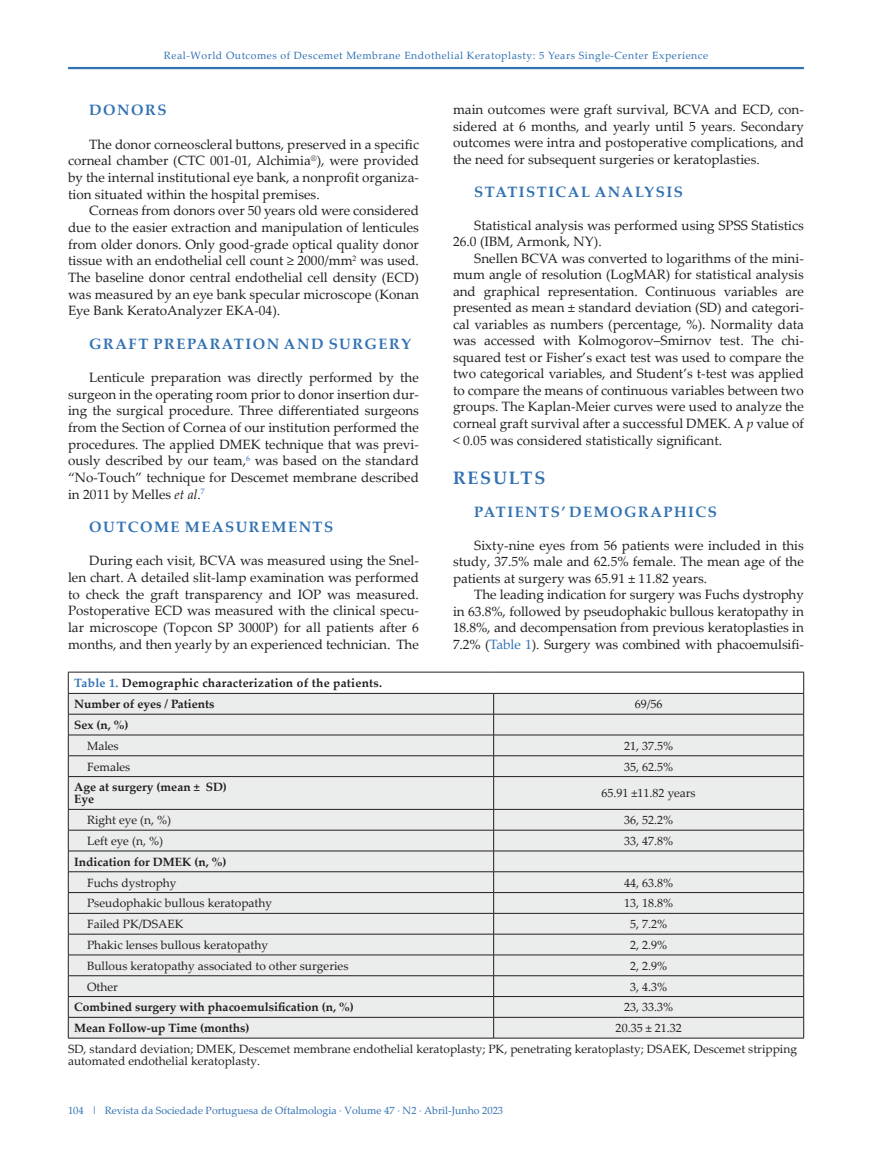
<style>
.page{position:relative;width:872px;height:1170px;background:#fff}
.page>*{position:absolute;margin:0;border:0;box-sizing:border-box;transform-origin:0 0}
.t1{font:700 18px "Palatino Linotype";letter-spacing:.1em;color:#3272b3}
.t2{font:700 15px "Palatino Linotype";letter-spacing:.1em;color:#3272b3}
.t3{font:13.5px/16.6px "Palatino Linotype";color:#231f20;text-align:justify}
.t4{font:12px/20.7px "Palatino Linotype";color:#231f20}
.t5{font:700 12px/12px "Palatino Linotype";color:#231f20}
.t6{font:700 12px/21px "Palatino Linotype";letter-spacing:.02em;color:#231f20}
.t7{font:10.5px "Palatino Linotype";letter-spacing:.05em;color:#3272b3}
.t8{font:10.5px "Palatino Linotype";color:#3272b3}
.s1{font-style:italic}
.s2{color:#3272b3}
</style>
<div class="page">
<hr style="left:68px;top:67px;width:736px;height:2px;background:#3272b3">
<div style="left:69px;top:694px;width:734px;height:343px;background:#ebecec"></div>
<hr style="left:68px;top:671px;width:425px;height:1px;background:#231f20">
<hr style="left:493px;top:671px;width:311px;height:1px;background:#231f20">
<hr style="left:68px;top:693px;width:425px;height:1px;background:#231f20">
<hr style="left:493px;top:693px;width:311px;height:1px;background:#231f20">
<hr style="left:68px;top:714px;width:425px;height:1px;background:#231f20">
<hr style="left:493px;top:714px;width:311px;height:1px;background:#231f20">
<hr style="left:68px;top:734px;width:425px;height:1px;background:#231f20">
<hr style="left:493px;top:734px;width:311px;height:1px;background:#231f20">
<hr style="left:68px;top:755px;width:425px;height:1px;background:#231f20">
<svg style="left:68px;top:672px;width:1px;height:104px"></svg>
<hr style="left:493px;top:755px;width:311px;height:1px;background:#231f20">
<svg style="left:493px;top:693px;width:1px;height:83px"></svg>
<svg style="left:803px;top:672px;width:1px;height:104px"></svg>
<hr style="left:68px;top:776px;width:425px;height:1px;background:#231f20">
<hr style="left:68px;top:776px;width:1px;height:33px;background:#231f20">
<hr style="left:493px;top:776px;width:311px;height:1px;background:#231f20">
<hr style="left:493px;top:776px;width:1px;height:33px;background:#231f20">
<hr style="left:803px;top:776px;width:1px;height:33px;background:#231f20">
<hr style="left:68px;top:809px;width:425px;height:1px;background:#231f20">
<hr style="left:493px;top:809px;width:311px;height:1px;background:#231f20">
<hr style="left:68px;top:829px;width:425px;height:1px;background:#231f20">
<hr style="left:493px;top:829px;width:311px;height:1px;background:#231f20">
<hr style="left:68px;top:850px;width:425px;height:1px;background:#231f20">
<hr style="left:493px;top:850px;width:311px;height:1px;background:#231f20">
<hr style="left:68px;top:871px;width:425px;height:1px;background:#231f20">
<hr style="left:493px;top:871px;width:311px;height:1px;background:#231f20">
<hr style="left:68px;top:892px;width:425px;height:1px;background:#231f20">
<hr style="left:493px;top:892px;width:311px;height:1px;background:#231f20">
<hr style="left:68px;top:913px;width:425px;height:1px;background:#231f20">
<hr style="left:493px;top:913px;width:311px;height:1px;background:#231f20">
<hr style="left:68px;top:933px;width:425px;height:1px;background:#231f20">
<hr style="left:493px;top:933px;width:311px;height:1px;background:#231f20">
<hr style="left:68px;top:954px;width:425px;height:1px;background:#231f20">
<hr style="left:493px;top:954px;width:311px;height:1px;background:#231f20">
<hr style="left:68px;top:975px;width:425px;height:1px;background:#231f20">
<hr style="left:493px;top:975px;width:311px;height:1px;background:#231f20">
<hr style="left:68px;top:996px;width:425px;height:1px;background:#231f20">
<hr style="left:493px;top:996px;width:311px;height:1px;background:#231f20">
<hr style="left:68px;top:1016px;width:425px;height:1px;background:#231f20">
<svg style="left:68px;top:809px;width:1px;height:228px"></svg>
<hr style="left:493px;top:1016px;width:311px;height:1px;background:#231f20">
<svg style="left:493px;top:809px;width:1px;height:228px"></svg>
<svg style="left:803px;top:809px;width:1px;height:228px"></svg>
<hr style="left:68px;top:1037px;width:425px;height:1px;background:#231f20">
<hr style="left:493px;top:1037px;width:311px;height:1px;background:#231f20">
<p class="t7" style="left:164px;top:48px;width:545px">Real-World Outcomes of Descemet Membrane Endothelial Keratoplasty: 5 Years Single-Center Experience</p>
<p class="t2" style="left:89px;top:99px;width:28px">Donors</p>
<p class="t3" style="left:68px;top:135px;width:352px;text-indent:21px">The donor corneoscleral buttons, preserved in a specific corneal chamber (CTC 001-01, Alchimia<sup>®</sup>), were provided by the internal institutional eye bank, a nonprofit organiza&shy;tion situated within the hospital premises.</p>
<p class="t3" style="left:68px;top:202px;width:352px;text-indent:21px">Corneas from donors over 50 years old were considered due to the easier extraction and manipulation of lenticules from older donors. Only good-grade optical quality donor tissue with an endothelial cell count ≥ 2000/mm<sup>2</sup> was used.<br>The baseline donor central endothelial cell density (ECD) was measured by an eye bank specular microscope (Konan Eye Bank KeratoAnalyzer EKA-04).</p>
<p class="t2" style="left:89px;top:333px;width:27px">Graft</p>
<p class="t2" style="left:154px;top:333px;width:24px">Preparation</p>
<p class="t2" style="left:284px;top:333px;width:14px">and</p>
<p class="t2" style="left:329px;top:333px;width:24px">Surgery</p>
<p class="t3" style="left:68px;top:368px;width:352px;text-indent:21px">Lenticule preparation was directly performed by the surgeon in the operating room prior to donor insertion dur&shy;ing the surgical procedure. Three differentiated surgeons from the Section of Cornea of our institution performed the procedures. The applied DMEK technique that was previ&shy;ously described by our team,<sup>6</sup> was based on the standard “No-Touch” technique for Descemet membrane described in 2011 by Melles <span class="s1">et al</span>.<sup>7</sup></p>
<p class="t2" style="left:89px;top:516px;width:28px">Outcome</p>
<p class="t2" style="left:185px;top:516px;width:30px">Measurements</p>
<p class="t3" style="left:68px;top:552px;width:352px;text-indent:21px">During each visit, BCVA was measured using the Snel&shy;len chart. A detailed slit-lamp examination was performed to check the graft transparency and IOP was measured.<br>Postoperative ECD was measured with the clinical specu&shy;lar microscope (Topcon SP 3000P) for all patients after 6 months, and then yearly by an experienced technician. The</p>
<p class="t6" style="left:74px;top:672px;width:309px"><span class="s2">Table 1.</span> Demographic characterization of the patients.<br>Number of eyes / Patients</p>
<p class="t3" style="left:453px;top:101px;width:352px">main outcomes were graft survival, BCVA and ECD, con&shy;sidered at 6 months, and yearly until 5 years. Secondary outcomes were intra and postoperative complications, and the need for subsequent surgeries or keratoplasties.</p>
<p class="t2" style="left:474px;top:181px;width:23px">Statistical</p>
<p class="t2" style="left:595px;top:181px;width:25px">Analysis</p>
<p class="t3" style="left:453px;top:216px;width:352px;text-indent:21px">Statistical analysis was performed using SPSS Statistics<br>26.0 (IBM, Armonk, NY).</p>
<p class="t3" style="left:453px;top:249px;width:352px;text-indent:21px">Snellen BCVA was converted to logarithms of the mini&shy;mum angle of resolution (LogMAR) for statistical analysis and graphical representation. Continuous variables are presented as mean ± standard deviation (SD) and categori&shy;cal variables as numbers (percentage, %). Normality data was accessed with Kolmogorov–Smirnov test. The chi&shy;squared test or Fisher’s exact test was used to compare the two categorical variables, and Student’s t-test was applied to compare the means of continuous variables between two groups. The Kaplan-Meier curves were used to analyze the corneal graft survival after a successful DMEK. A <span class="s1">p</span> value of &lt; 0.05 was considered statistically significant.</p>
<h1 class="t1" style="left:453px;top:464px;width:94px">RESULTS</h1>
<p class="t2" style="left:474px;top:500px;width:22px">Patients</p>
<p class="t2" style="left:561px;top:500px;width:35px">’ Demographics</p>
<p class="t3" style="left:453px;top:536px;width:352px;text-indent:21px">Sixty-nine eyes from 56 patients were included in this study, 37.5% male and 62.5% female. The mean age of the patients at surgery was 65.91 ± 11.82 years.</p>
<p class="t3" style="left:453px;top:585px;width:352px;text-indent:21px">The leading indication for surgery was Fuchs dystrophy in 63.8%, followed by pseudophakic bullous keratopathy in 18.8%, and decompensation from previous keratoplasties in 7.2% (<span class="s2">Table 1</span>). Surgery was combined with phacoemulsifi-</p>
<p class="t4" style="left:635px;top:693px;width:29px">69/56</p>
<p class="t5" style="left:74px;top:718px;width:56px">Sex (n, %)</p>
<p class="t4" style="left:87px;top:734px;width:33px">Males</p>
<p class="t4" style="left:624px;top:734px;width:51px">21, 37.5%</p>
<p class="t4" style="left:87px;top:755px;width:45px">Females</p>
<p class="t4" style="left:624px;top:755px;width:51px">35, 62.5%</p>
<p class="t5" style="left:74px;top:780px;width:154px">Age at surgery (mean ± SD)<br>Eye</p>
<p class="t4" style="left:601px;top:782px;width:96px">65.91 ±11.82 years</p>
<p class="t4" style="left:87px;top:809px;width:86px">Right eye (n, %)</p>
<p class="t4" style="left:624px;top:809px;width:51px">36, 52.2%</p>
<p class="t4" style="left:87px;top:830px;width:78px">Left eye (n, %)</p>
<p class="t4" style="left:624px;top:830px;width:51px">33, 47.8%</p>
<p class="t5" style="left:74px;top:855px;width:154px">Indication for DMEK (n, %)</p>
<p class="t4" style="left:87px;top:871px;width:91px">Fuchs dystrophy</p>
<p class="t4" style="left:624px;top:871px;width:51px">44, 63.8%</p>
<p class="t4" style="left:87px;top:892px;width:187px">Pseudophakic bullous keratopathy</p>
<p class="t4" style="left:624px;top:892px;width:51px">13, 18.8%</p>
<p class="t4" style="left:87px;top:913px;width:98px">Failed PK/DSAEK</p>
<p class="t4" style="left:630px;top:913px;width:39px">5, 7.2%</p>
<p class="t4" style="left:87px;top:933px;width:183px">Phakic lenses bullous keratopathy</p>
<p class="t4" style="left:630px;top:933px;width:39px">2, 2.9%</p>
<p class="t4" style="left:87px;top:954px;width:263px">Bullous keratopathy associated to other surgeries</p>
<p class="t4" style="left:630px;top:954px;width:39px">2, 2.9%</p>
<p class="t4" style="left:87px;top:975px;width:32px">Other</p>
<p class="t4" style="left:630px;top:975px;width:39px">3, 4.3%</p>
<p class="t5" style="left:74px;top:1000px;width:281px">Combined surgery with phacoemulsification (n, %)</p>
<p class="t4" style="left:624px;top:996px;width:51px">23, 33.3%</p>
<p class="t5" style="left:74px;top:1021px;width:177px">Mean Follow-up Time (months)</p>
<p class="t4" style="left:68px;top:1017px;width:730px;text-indent:547px">20.35 ± 21.32<br>SD, standard deviation; DMEK, Descemet membrane endothelial keratoplasty; PK, penetrating keratoplasty; DSAEK, Descemet stripping</p>
<p class="t4" style="left:68px;top:1049px;width:194px">automated endothelial keratoplasty.</p>
<p class="t8" style="left:68px;top:1102px;width:437px">104 | Revista da Sociedade Portuguesa de Oftalmologia · Volume 47 · N2 · Abril-Junho 2023</p>
</div>
